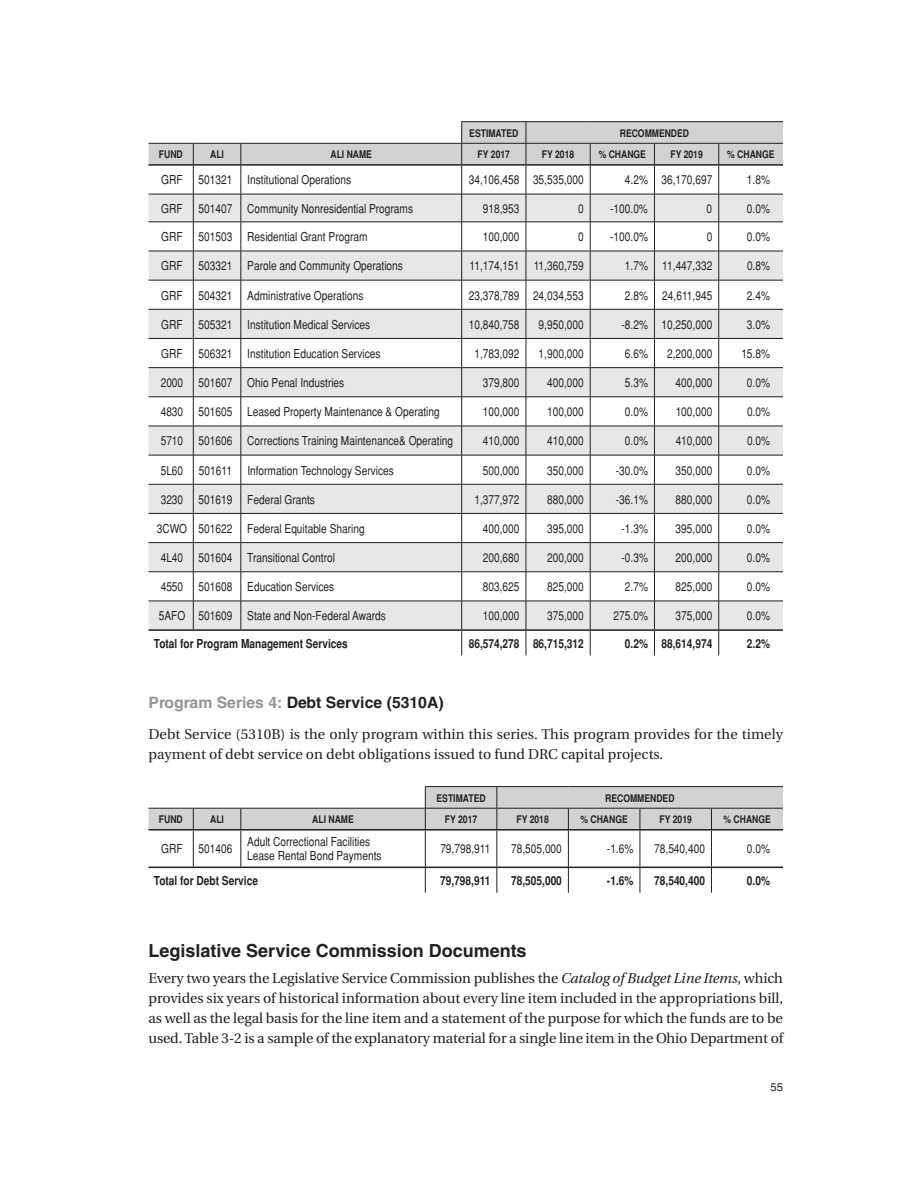
<style>
.page{position:relative;width:918px;height:1188px;background:#fff}
.page>*{position:absolute;margin:0;border:0;box-sizing:border-box;transform-origin:0 0}
.t1{font:700 18px "Helvetica";color:#231f20}
.t2{font:700 15.75px "Helvetica";color:#231f20}
.t3{font:14.25px/20.2px "Utopia";color:#231f20}
.t4{font:condensed 12.3px/13.8px "Helvetica";color:#231f20}
.t5{font:700 condensed 12.3px "Helvetica";color:#231f20}
.t6{font:11.25px "Helvetica";color:#231f20}
.t7{font:700 condensed 10.5px "Helvetica";color:#231f20}
.s1{color:#939598}
.s2{font-style:italic}
</style>
<div class="page">
<hr style="left:462px;top:121px;width:64px;height:1px;background:#231f20">
<hr style="left:526px;top:121px;width:64px;height:1px;background:#231f20">
<hr style="left:590px;top:121px;width:193px;height:1px;background:#231f20">
<svg style="left:148px;top:122px;width:635px;height:533px"></svg>
<hr style="left:425px;top:786px;width:72px;height:1px;background:#231f20">
<hr style="left:497px;top:786px;width:71px;height:1px;background:#231f20">
<hr style="left:568px;top:786px;width:215px;height:1px;background:#231f20">
<svg style="left:148px;top:787px;width:635px;height:106px"></svg>
<p class="t7" style="left:469px;top:129px;width:51px">ESTIMATED</p>
<p class="t7" style="left:620px;top:129px;width:71px">RECOMMENDED</p>
<p class="t7" style="left:159px;top:151px;width:25px">FUND</p>
<p class="t7" style="left:210px;top:151px;width:15px">ALI</p>
<p class="t7" style="left:330px;top:151px;width:43px">ALI NAME</p>
<p class="t7" style="left:478px;top:151px;width:34px">FY 2017</p>
<p class="t7" style="left:542px;top:151px;width:34px">FY 2018</p>
<p class="t7" style="left:599px;top:151px;width:49px">% CHANGE</p>
<p class="t7" style="left:670px;top:151px;width:34px">FY 2019</p>
<p class="t7" style="left:727px;top:151px;width:49px">% CHANGE</p>
<p class="t4" style="left:161px;top:174px;width:23px">GRF</p>
<p class="t4" style="left:199px;top:174px;width:154px">501321 Institutional Operations</p>
<p class="t4" style="left:469px;top:174px;width:117px">34,106,458 35,535,000</p>
<p class="t4" style="left:625px;top:174px;width:89px">4.2% 36,170,697</p>
<p class="t4" style="left:747px;top:174px;width:25px">1.8%</p>
<p class="t4" style="left:161px;top:203px;width:23px">GRF</p>
<p class="t4" style="left:199px;top:203px;width:216px">501407 Community Nonresidential Programs</p>
<p class="t4" style="left:483px;top:203px;width:38px">918,953</p>
<p class="t4" style="left:578px;top:203px;width:7px">0</p>
<p class="t4" style="left:610px;top:203px;width:39px">-100.0%</p>
<p class="t4" style="left:707px;top:203px;width:7px">0</p>
<p class="t4" style="left:747px;top:203px;width:25px">0.0%</p>
<p class="t4" style="left:161px;top:231px;width:23px">GRF</p>
<p class="t4" style="left:199px;top:231px;width:170px">501503 Residential Grant Program</p>
<p class="t4" style="left:483px;top:231px;width:38px">100,000</p>
<p class="t4" style="left:578px;top:231px;width:7px">0</p>
<p class="t4" style="left:610px;top:231px;width:39px">-100.0%</p>
<p class="t4" style="left:707px;top:231px;width:7px">0</p>
<p class="t4" style="left:747px;top:231px;width:25px">0.0%</p>
<p class="t4" style="left:161px;top:260px;width:23px">GRF</p>
<p class="t4" style="left:199px;top:260px;width:206px">503321 Parole and Community Operations</p>
<p class="t4" style="left:469px;top:260px;width:116px">11,174,151 11,360,759</p>
<p class="t4" style="left:625px;top:260px;width:89px">1.7% 11,447,332</p>
<p class="t4" style="left:747px;top:260px;width:25px">0.8%</p>
<p class="t4" style="left:161px;top:290px;width:23px">GRF</p>
<p class="t4" style="left:199px;top:290px;width:166px">504321 Administrative Operations</p>
<p class="t4" style="left:469px;top:290px;width:117px">23,378,789 24,034,553</p>
<p class="t4" style="left:625px;top:290px;width:89px">2.8% 24,611,945</p>
<p class="t4" style="left:747px;top:290px;width:25px">2.4%</p>
<p class="t4" style="left:161px;top:319px;width:23px">GRF</p>
<p class="t4" style="left:199px;top:319px;width:173px">505321 Institution Medical Services</p>
<p class="t4" style="left:469px;top:319px;width:52px">10,840,758</p>
<p class="t4" style="left:539px;top:319px;width:47px">9,950,000</p>
<p class="t4" style="left:622px;top:319px;width:92px">-8.2% 10,250,000</p>
<p class="t4" style="left:747px;top:319px;width:25px">3.0%</p>
<p class="t4" style="left:161px;top:348px;width:23px">GRF</p>
<p class="t4" style="left:199px;top:348px;width:183px">506321 Institution Education Services</p>
<p class="t4" style="left:474px;top:348px;width:47px">1,783,092</p>
<p class="t4" style="left:539px;top:348px;width:47px">1,900,000</p>
<p class="t4" style="left:625px;top:348px;width:25px">6.6%</p>
<p class="t4" style="left:667px;top:348px;width:47px">2,200,000</p>
<p class="t4" style="left:741px;top:348px;width:30px">15.8%</p>
<p class="t4" style="left:161px;top:377px;width:185px">2000 501607 Ohio Penal Industries</p>
<p class="t4" style="left:483px;top:377px;width:38px">379,800</p>
<p class="t4" style="left:547px;top:377px;width:38px">400,000</p>
<p class="t4" style="left:625px;top:377px;width:25px">5.3%</p>
<p class="t4" style="left:676px;top:377px;width:38px">400,000</p>
<p class="t4" style="left:747px;top:377px;width:25px">0.0%</p>
<p class="t4" style="left:161px;top:406px;width:281px">4830 501605 Leased Property Maintenance &amp; Operating</p>
<p class="t4" style="left:483px;top:406px;width:38px">100,000</p>
<p class="t4" style="left:547px;top:406px;width:38px">100,000</p>
<p class="t4" style="left:625px;top:406px;width:25px">0.0%</p>
<p class="t4" style="left:676px;top:406px;width:38px">100,000</p>
<p class="t4" style="left:747px;top:406px;width:25px">0.0%</p>
<p class="t4" style="left:161px;top:435px;width:294px">5710 501606 Corrections Training Maintenance&amp; Operating</p>
<p class="t4" style="left:483px;top:435px;width:38px">410,000</p>
<p class="t4" style="left:547px;top:435px;width:38px">410,000</p>
<p class="t4" style="left:625px;top:435px;width:25px">0.0%</p>
<p class="t4" style="left:676px;top:435px;width:38px">410,000</p>
<p class="t4" style="left:747px;top:435px;width:25px">0.0%</p>
<p class="t4" style="left:161px;top:464px;width:24px">5L60</p>
<p class="t4" style="left:199px;top:464px;width:196px">501611 Information Technology Services</p>
<p class="t4" style="left:483px;top:464px;width:38px">500,000</p>
<p class="t4" style="left:547px;top:464px;width:38px">350,000</p>
<p class="t4" style="left:616px;top:464px;width:34px">-30.0%</p>
<p class="t4" style="left:676px;top:464px;width:38px">350,000</p>
<p class="t4" style="left:747px;top:464px;width:25px">0.0%</p>
<p class="t4" style="left:161px;top:494px;width:156px">3230 501619 Federal Grants</p>
<p class="t4" style="left:474px;top:494px;width:47px">1,377,972</p>
<p class="t4" style="left:547px;top:494px;width:38px">880,000</p>
<p class="t4" style="left:616px;top:494px;width:34px">-36.1%</p>
<p class="t4" style="left:676px;top:494px;width:38px">880,000</p>
<p class="t4" style="left:747px;top:494px;width:25px">0.0%</p>
<p class="t4" style="left:157px;top:523px;width:209px">3CWO 501622 Federal Equitable Sharing</p>
<p class="t4" style="left:483px;top:523px;width:38px">400,000</p>
<p class="t4" style="left:547px;top:523px;width:38px">395,000</p>
<p class="t4" style="left:622px;top:523px;width:28px">-1.3%</p>
<p class="t4" style="left:676px;top:523px;width:38px">395,000</p>
<p class="t4" style="left:747px;top:523px;width:25px">0.0%</p>
<p class="t4" style="left:161px;top:552px;width:176px">4L40 501604 Transitional Control</p>
<p class="t4" style="left:483px;top:552px;width:38px">200,680</p>
<p class="t4" style="left:547px;top:552px;width:38px">200,000</p>
<p class="t4" style="left:622px;top:552px;width:28px">-0.3%</p>
<p class="t4" style="left:676px;top:552px;width:38px">200,000</p>
<p class="t4" style="left:747px;top:552px;width:25px">0.0%</p>
<p class="t4" style="left:161px;top:581px;width:175px">4550 501608 Education Services</p>
<p class="t4" style="left:483px;top:581px;width:38px">803,625</p>
<p class="t4" style="left:547px;top:581px;width:38px">825,000</p>
<p class="t4" style="left:625px;top:581px;width:25px">2.7%</p>
<p class="t4" style="left:676px;top:581px;width:38px">825,000</p>
<p class="t4" style="left:747px;top:581px;width:25px">0.0%</p>
<p class="t4" style="left:159px;top:610px;width:229px">5AFO 501609 State and Non-Federal Awards</p>
<p class="t4" style="left:483px;top:610px;width:38px">100,000</p>
<p class="t4" style="left:547px;top:610px;width:38px">375,000</p>
<p class="t4" style="left:614px;top:610px;width:36px">275.0%</p>
<p class="t4" style="left:676px;top:610px;width:38px">375,000</p>
<p class="t4" style="left:747px;top:610px;width:25px">0.0%</p>
<p class="t5" style="left:154px;top:639px;width:195px">Total for Program Management Services</p>
<p class="t5" style="left:469px;top:639px;width:117px">86,574,278 86,715,312</p>
<p class="t5" style="left:625px;top:639px;width:89px">0.2% 88,614,974</p>
<p class="t5" style="left:747px;top:639px;width:25px">2.2%</p>
<p class="t2" style="left:149px;top:697px;width:297px"><span class="s1">Program Series 4:</span> Debt Service (5310A)</p>
<p class="t3" style="left:149px;top:725px;width:636px">Debt Service (5310B) is the only program within this series. This program provides for the timely payment of debt service on debt obligations issued to fund DRC capital projects.</p>
<p class="t7" style="left:437px;top:794px;width:51px">ESTIMATED</p>
<p class="t7" style="left:605px;top:794px;width:71px">RECOMMENDED</p>
<p class="t7" style="left:159px;top:816px;width:25px">FUND</p>
<p class="t7" style="left:210px;top:816px;width:15px">ALI</p>
<p class="t7" style="left:312px;top:816px;width:43px">ALI NAME</p>
<p class="t7" style="left:445px;top:816px;width:34px">FY 2017</p>
<p class="t7" style="left:516px;top:816px;width:34px">FY 2018</p>
<p class="t7" style="left:580px;top:816px;width:49px">% CHANGE</p>
<p class="t7" style="left:660px;top:816px;width:34px">FY 2019</p>
<p class="t7" style="left:724px;top:816px;width:49px">% CHANGE</p>
<p class="t4" style="left:161px;top:843px;width:23px">GRF</p>
<p class="t4" style="left:199px;top:843px;width:35px">501406</p>
<p class="t4" style="left:247px;top:836px;width:136px">Adult Correctional Facilities<br>Lease Rental Bond Payments</p>
<p class="t4" style="left:440px;top:843px;width:52px">79,798,911</p>
<p class="t4" style="left:511px;top:843px;width:52px">78,505,000</p>
<p class="t4" style="left:607px;top:843px;width:28px">-1.6%</p>
<p class="t4" style="left:654px;top:843px;width:52px">78,540,400</p>
<p class="t4" style="left:747px;top:843px;width:25px">0.0%</p>
<p class="t5" style="left:154px;top:877px;width:106px">Total for Debt Service</p>
<p class="t5" style="left:440px;top:877px;width:52px">79,798,911</p>
<p class="t5" style="left:511px;top:877px;width:52px">78,505,000</p>
<p class="t5" style="left:607px;top:877px;width:28px">-1.6%</p>
<p class="t5" style="left:654px;top:877px;width:52px">78,540,400</p>
<p class="t5" style="left:747px;top:877px;width:25px">0.0%</p>
<h1 class="t1" style="left:149px;top:944px;width:379px">Legislative Service Commission Documents</h1>
<p class="t3" style="left:149px;top:969px;width:636px;text-align:justify">Every two years the Legislative Service Commission publishes the <span class="s2">Catalog of Budget Line Items</span>, which provides six years of historical information about every line item included in the appropriations bill, as well as the legal basis for the line item and a statement of the purpose for which the funds are to be used. Table 3-2 is a sample of the explanatory material for a single line item in the Ohio Department of</p>
<p class="t6" style="left:770px;top:1083px;width:14px">55</p>
</div>
